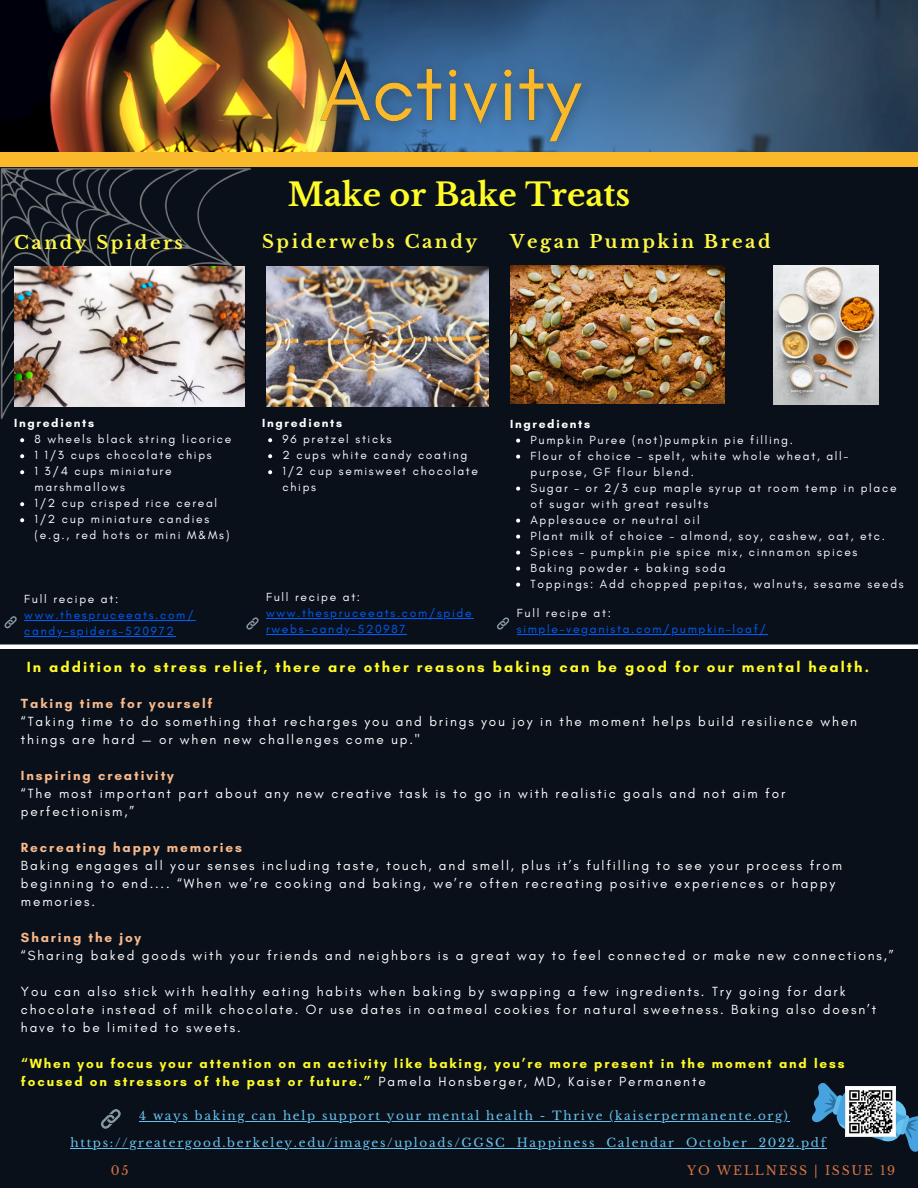
<style>
.page{position:relative;width:918px;height:1188px;background:#09101a}
.page>*{position:absolute;margin:0;border:0;box-sizing:border-box;transform-origin:0 0}
.t1{font:700 31.5px "Libre Baskerville";color:#fffb28}
.t2{font:700 18px "Libre Baskerville";letter-spacing:.14em;color:#fff845}
.t3{font:700 15px "Glacial Indifference";letter-spacing:.14em;color:#fffb28}
.t4{font:13.5px/18px "Glacial Indifference";letter-spacing:.14em;color:#fff}
.t5{font:700 13.5px/18px "Glacial Indifference";letter-spacing:.14em;color:#fffb28}
.t6{font:700 13.5px "Glacial Indifference";letter-spacing:.14em;color:#faba8b}
.t7{font:12.45px "Libre Baskerville";letter-spacing:.14em;color:#d67245}
.t8{font:12px/16px "Glacial Indifference";letter-spacing:.14em;color:#fff}
.t9{font:12px "Libre Baskerville";letter-spacing:.14em;color:#69c3ef}
.t10{font:12px/16px "Glacial Indifference";letter-spacing:.14em;color:#005eff}
.t11{font:700 12px "Glacial Indifference";letter-spacing:.14em;color:#fff}
.s1{font-weight:400;color:#fff}
</style>
<div class="page">
<img style="left:0;top:0;width:918px;height:152px">
<img style="left:0;top:167px;width:251px;height:252px">
<div style="left:0;top:152px;width:918px;height:15px;background:#f9b92a"></div>
<svg style="left:812px;top:1083px;width:106px;height:69px"></svg>
<div style="left:0;top:644px;width:918px;height:5px;background:#fff"></div>
<img style="left:14px;top:267px;width:231px;height:139px">
<img style="left:266px;top:267px;width:223px;height:139px">
<img style="left:774px;top:265px;width:104px;height:140px">
<img style="left:511px;top:265px;width:214px;height:139px">
<img style="left:300px;top:23px;width:303px;height:129px">
<hr style="left:71px;top:1148px;width:756px;height:1px;background:#69c3ef">
<hr style="left:139px;top:1121px;width:651px;height:1px;background:#69c3ef">
<svg style="left:20px;top:438px;width:4px;height:4px"></svg>
<svg style="left:20px;top:454px;width:4px;height:4px"></svg>
<svg style="left:20px;top:470px;width:4px;height:4px"></svg>
<svg style="left:20px;top:502px;width:4px;height:4px"></svg>
<svg style="left:20px;top:518px;width:4px;height:4px"></svg>
<hr style="left:24px;top:620px;width:171px;height:1px;background:#005eff">
<hr style="left:24px;top:636px;width:151px;height:1px;background:#005eff">
<svg style="left:268px;top:438px;width:4px;height:4px"></svg>
<svg style="left:268px;top:454px;width:4px;height:4px"></svg>
<svg style="left:268px;top:470px;width:4px;height:4px"></svg>
<svg style="left:101px;top:1109px;width:20px;height:20px"></svg>
<hr style="left:266px;top:618px;width:207px;height:1px;background:#005eff">
<hr style="left:266px;top:634px;width:141px;height:1px;background:#005eff">
<svg style="left:516px;top:439px;width:4px;height:4px"></svg>
<svg style="left:516px;top:455px;width:4px;height:4px"></svg>
<svg style="left:516px;top:487px;width:4px;height:4px"></svg>
<svg style="left:516px;top:519px;width:4px;height:4px"></svg>
<svg style="left:516px;top:535px;width:4px;height:4px"></svg>
<svg style="left:516px;top:551px;width:4px;height:4px"></svg>
<svg style="left:516px;top:567px;width:4px;height:4px"></svg>
<svg style="left:516px;top:583px;width:4px;height:4px"></svg>
<hr style="left:517px;top:634px;width:251px;height:1px;background:#005eff">
<svg style="left:4px;top:616px;width:13px;height:13px"></svg>
<svg style="left:246px;top:617px;width:13px;height:13px"></svg>
<svg style="left:497px;top:617px;width:13px;height:13px"></svg>
<img style="left:846px;top:1087px;width:49px;height:49px">
<h2 class="t2" style="left:14px;top:232px;width:170px">Candy Spiders</h2>
<h1 class="t1" style="left:288px;top:175px;width:344px">Make or Bake Treats</h1>
<h2 class="t2" style="left:262px;top:230px;width:216px">Spiderwebs Candy</h2>
<h2 class="t2" style="left:510px;top:231px;width:262px">Vegan Pumpkin Bread</h2>
<p class="t11" style="left:14px;top:416px;width:82px">Ingredients</p>
<p class="t8" style="left:35px;top:431px;width:198px">8 wheels black string licorice<br>1 1/3 cups chocolate chips<br>1 3/4 cups miniature marshmallows<br>1/2 cup crisped rice cereal<br>1/2 cup miniature candies (e.g., red hots or mini M&amp;Ms)</p>
<p class="t8" style="left:24px;top:591px;width:96px">Full recipe at:</p>
<p class="t10" style="left:24px;top:607px;width:171px">www.thespruceeats.com/ candy-spiders-520972</p>
<p class="t11" style="left:262px;top:416px;width:82px">Ingredients</p>
<p class="t8" style="left:283px;top:431px;width:197px">96 pretzel sticks<br>2 cups white candy coating<br>1/2 cup semisweet chocolate chips</p>
<p class="t8" style="left:266px;top:589px;width:96px">Full recipe at:</p>
<p class="t10" style="left:266px;top:605px;width:207px">www.thespruceeats.com/spide rwebs-candy-520987</p>
<p class="t11" style="left:510px;top:416px;width:82px">Ingredients</p>
<p class="t8" style="left:531px;top:431px;width:375px">Pumpkin Puree (not)pumpkin pie filling.<br>Flour of choice – spelt, white whole wheat, all&shy;purpose, GF flour blend.<br>Sugar – or 2/3 cup maple syrup at room temp in place of sugar with great results<br>Applesauce or neutral oil<br>Plant milk of choice - almond, soy, cashew, oat, etc.<br>Spices – pumpkin pie spice mix, cinnamon spices<br>Baking powder + baking soda<br>Toppings: Add chopped pepitas, walnuts, sesame seeds</p>
<p class="t8" style="left:517px;top:605px;width:96px">Full recipe at:</p>
<p class="t10" style="left:517px;top:621px;width:251px">simple-veganista.com/pumpkin-loaf/</p>
<p class="t3" style="left:27px;top:658px;width:844px">In addition to stress relief, there are other reasons baking can be good for our mental health.</p>
<p class="t6" style="left:21px;top:695px;width:193px">Taking time for yourself</p>
<p class="t4" style="left:21px;top:712px;width:838px">“Taking time to do something that recharges you and brings you joy in the moment helps build resilience when things are hard — or when new challenges come up."</p>
<p class="t6" style="left:21px;top:767px;width:154px">Inspiring creativity</p>
<p class="t4" style="left:21px;top:784px;width:766px">“The most important part about any new creative task is to go in with realistic goals and not aim for perfectionism,”</p>
<p class="t6" style="left:21px;top:839px;width:222px">Recreating happy memories</p>
<p class="t4" style="left:21px;top:856px;width:823px">Baking engages all your senses including taste, touch, and smell, plus it’s fulfilling to see your process from beginning to end.... “When we’re cooking and baking, we’re often recreating positive experiences or happy memories.</p>
<p class="t6" style="left:21px;top:929px;width:122px">Sharing the joy</p>
<p class="t4" style="left:21px;top:946px;width:874px">“Sharing baked goods with your friends and neighbors is a great way to feel connected or make new connections,”</p>
<p class="t4" style="left:21px;top:982px;width:857px">You can also stick with healthy eating habits when baking by swapping a few ingredients. Try going for dark chocolate instead of milk chocolate. Or use dates in oatmeal cookies for natural sweetness. Baking also doesn’t have to be limited to sweets.</p>
<p class="t5" style="left:21px;top:1054px;width:825px">“When you focus your attention on an activity like baking, you’re more present in the moment and less focused on stressors of the past or future.” <span class="s1">Pamela Honsberger, MD, Kaiser Permanente</span></p>
<p class="t9" style="left:139px;top:1108px;width:650px">4 ways baking can help support your mental health - Thrive (kaiserpermanente.org)</p>
<p class="t9" style="left:71px;top:1135px;width:757px">https://greatergood.berkeley.edu/images/uploads/GGSC_Happiness_Calendar_October_2022.pdf</p>
<p class="t7" style="left:111px;top:1163px;width:19px">05</p>
<p class="t7" style="left:687px;top:1163px;width:210px">YO WELLNESS | ISSUE 19</p>
</div>
